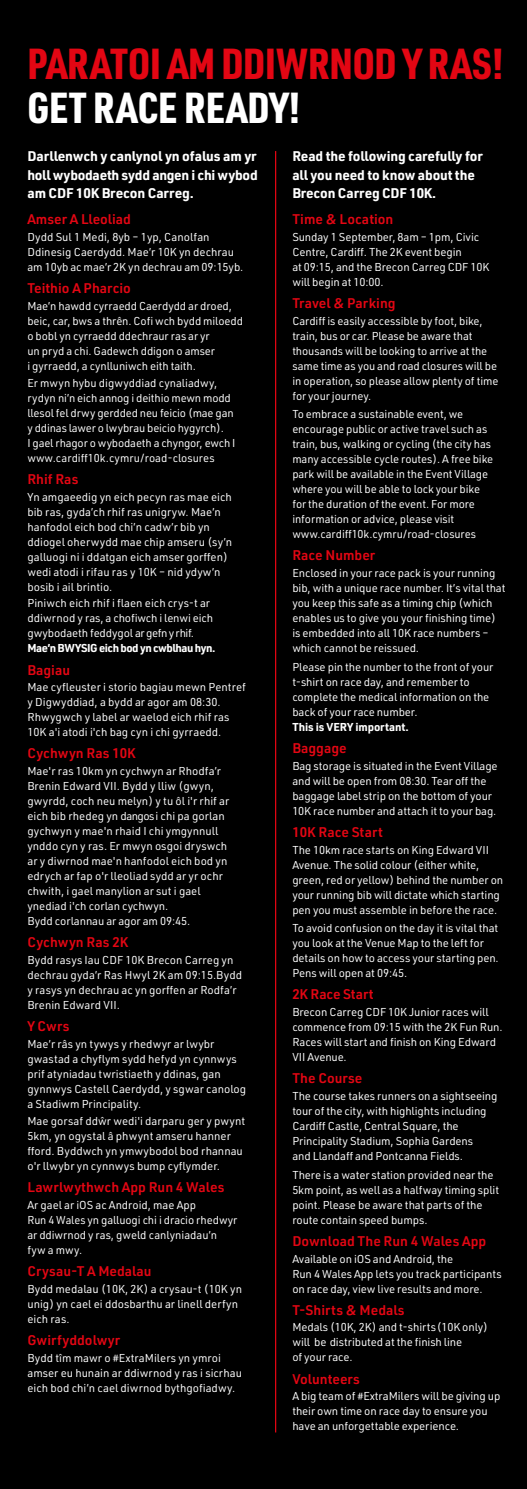
<style>
.page{position:relative;width:527px;height:1489px;background:#fff}
.page>*{position:absolute;margin:0;border:0;box-sizing:border-box;transform-origin:0 0}
.t1{font:900 42.5px "URWDIN Cond";letter-spacing:-.005em;color:#e30613}
.t2{font:900 42.5px "URWDIN Cond";letter-spacing:.01em;color:#fff}
.t3{font:600 13.75px "URWDIN";color:#e30613}
.t4{font:700 13.75px/18.8px "URWDIN";letter-spacing:-.01em;color:#fff;text-align:justify}
.t5{font:11.25px/15px "URWDIN";letter-spacing:-.01em;color:#fff}
.t6{font:700 11.25px "URWDIN";letter-spacing:-.03em;color:#fff}
.t7{font:700 11.25px "URWDIN";letter-spacing:-.01em;color:#fff}
</style>
<div class="page">
<div style="left:2px;top:0;width:524px;height:1487px;background:#000"></div>
<hr style="left:275px;top:151px;width:1px;height:1281px;background:#e30613">
<h1 class="t1" style="left:27px;top:35px;width:477px">PARATOI AM DDIWRNOD Y RAS!</h1>
<h1 class="t2" style="left:27px;top:79px;width:274px">GET RACE READY!</h1>
<p class="t4" style="left:27px;top:146px;width:231px">Darllenwch y canlynol yn ofalus am yr holl wybodaeth sydd angen i chi wybod am CDF 10K Brecon Carreg.</p>
<p class="t4" style="left:292px;top:146px;width:192px;text-align:left">Read the following carefully for all you need to know about the<br>Brecon Carreg CDF 10K.</p>
<p class="t3" style="left:292px;top:210px;width:102px">Time &amp; Location</p>
<p class="t5" style="left:292px;top:229px;width:198px">Sunday 1 September, 8am – 1pm, Civic<br>Centre, Cardiff. The 2K event begin<br>at 09:15, and the Brecon Carreg CDF 10K will begin at 10:00.</p>
<p class="t3" style="left:292px;top:294px;width:105px">Travel &amp; Parking</p>
<p class="t5" style="left:292px;top:313px;width:207px">Cardiff is easily accessible by foot, bike, train, bus or car. Please be aware that thousands will be looking to arrive at the same time as you and road closures will be in operation, so please allow plenty of time for your journey.</p>
<p class="t5" style="left:292px;top:406px;width:202px">To embrace a sustainable event, we encourage public or active travel such as train, bus, walking or cycling (the city has many accessible cycle routes). A free bike park will be available in the Event Village where you will be able to lock your bike for the duration of the event. For more information or advice, please visit www.cardiff10k.cymru/road-closures</p>
<p class="t3" style="left:292px;top:546px;width:84px">Race Number</p>
<p class="t5" style="left:292px;top:565px;width:214px">Enclosed in your race pack is your running bib, with a unique race number. It’s vital that you keep this safe as a timing chip (which enables us to give you your finishing time) is embedded into all 10K race numbers – which cannot be reissued.</p>
<p class="t5" style="left:292px;top:659px;width:202px">Please pin the number to the front of your t-shirt on race day, and remember to complete the medical information on the back of your race number.</p>
<p class="t7" style="left:292px;top:719px;width:118px">This is VERY important.</p>
<p class="t3" style="left:292px;top:738px;width:56px">Baggage</p>
<p class="t5" style="left:292px;top:758px;width:207px">Bag storage is situated in the Event Village and will be open from 08:30. Tear off the baggage label strip on the bottom of your 10K race number and attach it to your bag.</p>
<p class="t3" style="left:292px;top:822px;width:92px">10K Race Start</p>
<p class="t5" style="left:292px;top:841px;width:212px">The 10km race starts on King Edward VII Avenue. The solid colour (either white, green, red or yellow) behind the number on your running bib will dictate which starting pen you must assemble in before the race.</p>
<p class="t5" style="left:292px;top:920px;width:208px">To avoid confusion on the day it is vital that you look at the Venue Map to the left for details on how to access your starting pen.<br>Pens will open at 09:45.</p>
<p class="t3" style="left:292px;top:985px;width:83px">2K Race Start</p>
<p class="t5" style="left:292px;top:1004px;width:211px">Brecon Carreg CDF 10K Junior races will commence from 09:15 with the 2K Fun Run.<br>Races will start and finish on King Edward<br>VII Avenue.</p>
<p class="t3" style="left:292px;top:1068px;width:71px">The Course</p>
<p class="t5" style="left:292px;top:1088px;width:206px">The course takes runners on a sightseeing tour of the city, with highlights including Cardiff Castle, Central Square, the Principality Stadium, Sophia Gardens<br>and Llandaff and Pontcanna Fields.</p>
<p class="t5" style="left:292px;top:1166px;width:208px">There is a water station provided near the 5km point, as well as a halfway timing split point. Please be aware that parts of the route contain speed bumps.</p>
<p class="t3" style="left:292px;top:1231px;width:195px">Download The Run 4 Wales App</p>
<p class="t5" style="left:292px;top:1250px;width:211px">Available on iOS and Android, the<br>Run 4 Wales App lets you track participants on race day, view live results and more.</p>
<p class="t3" style="left:292px;top:1300px;width:113px">T-Shirts &amp; Medals</p>
<p class="t5" style="left:292px;top:1319px;width:197px">Medals (10K, 2K) and t-shirts (10K only) will be distributed at the finish line<br>of your race.</p>
<p class="t3" style="left:292px;top:1369px;width:69px">Volunteers</p>
<p class="t5" style="left:292px;top:1388px;width:209px">A big team of #ExtraMilers will be giving up their own time on race day to ensure you have an unforgettable experience.</p>
<p class="t3" style="left:27px;top:210px;width:105px">Amser A Lleoliad</p>
<p class="t5" style="left:27px;top:229px;width:217px">Dydd Sul 1 Medi, 8yb – 1yp, Canolfan<br>Ddinesig Caerdydd. Mae’r 10K yn dechrau am 10yb ac mae’r 2K yn dechrau am 09:15yb.</p>
<p class="t3" style="left:27px;top:279px;width:105px">Teithio A Pharcio</p>
<p class="t5" style="left:27px;top:298px;width:217px">Mae’n hawdd cyrraedd Caerdydd ar droed, beic, car, bws a thrên. Cofi wch bydd miloedd o bobl yn cyrraedd ddechraur ras ar yr<br>un pryd a chi. Gadewch ddigon o amser<br>i gyrraedd, a cynlluniwch eith taith.</p>
<p class="t5" style="left:27px;top:375px;width:209px">Er mwyn hybu digwyddiad cynaliadwy, rydyn ni’n eich annog i deithio mewn modd llesol fel drwy gerdded neu feicio (mae gan y ddinas lawer o lwybrau beicio hygyrch).<br>I gael rhagor o wybodaeth a chyngor, ewch I www.cardiff10k.cymru/road-closures</p>
<p class="t3" style="left:27px;top:469px;width:53px">Rhif Ras</p>
<p class="t5" style="left:27px;top:488px;width:206px">Yn amgaeedig yn eich pecyn ras mae eich bib ras, gyda’ch rhif ras unigryw. Mae’n hanfodol eich bod chi’n cadw’r bib yn ddiogel oherwydd mae chip amseru (sy’n galluogi ni i ddatgan eich amser gorffen) wedi atodi i rifau ras y 10K – nid ydyw’n bosib i ail brintio.</p>
<p class="t5" style="left:27px;top:595px;width:187px">Piniwch eich rhif i flaen eich crys-t ar ddiwrnod y ras, a chofiwch i lenwi eich gwybodaeth feddygol ar gefn y rhif.</p>
<p class="t6" style="left:27px;top:640px;width:189px">Mae’n BWYSIG eich bod yn cwblhau hyn.</p>
<p class="t3" style="left:27px;top:660px;width:44px">Bagiau</p>
<p class="t5" style="left:27px;top:679px;width:220px">Mae cyfleuster i storio bagiau mewn Pentref y Digwyddiad, a bydd ar agor am 08:30.<br>Rhwygwch y label ar waelod eich rhif ras 10K a'i atodi i'ch bag cyn i chi gyrraedd.</p>
<p class="t3" style="left:27px;top:744px;width:110px">Cychwyn Ras 10K</p>
<p class="t5" style="left:27px;top:763px;width:203px">Mae'r ras 10km yn cychwyn ar Rhodfa’r Brenin Edward VII. Bydd y lliw (gwyn, gwyrdd, coch neu melyn) y tu ôl i'r rhif ar eich bib rhedeg yn dangos i chi pa gorlan gychwyn y mae'n rhaid I chi ymgynnull ynddo cyn y ras. Er mwyn osgoi dryswch ar y diwrnod mae'n hanfodol eich bod yn edrych ar fap o'r lleoliad sydd ar yr ochr chwith, i gael manylion ar sut i gael ynediad i'ch corlan cychwyn.<br>Bydd corlannau ar agor am 09:45.</p>
<p class="t3" style="left:27px;top:933px;width:102px">Cychwyn Ras 2K</p>
<p class="t5" style="left:27px;top:952px;width:216px">Bydd rasys Iau CDF 10K Brecon Carreg yn dechrau gyda’r Ras Hwyl 2K am 09:15.Bydd y rasys yn dechrau ac yn gorffen ar Rodfa’r Brenin Edward VII.</p>
<p class="t3" style="left:27px;top:1017px;width:43px">Y Cwrs</p>
<p class="t5" style="left:27px;top:1036px;width:220px">Mae’r râs yn tywys y rhedwyr ar lwybr gwastad a chyflym sydd hefyd yn cynnwys prif atyniadau twristiaeth y ddinas, gan gynnwys Castell Caerdydd, y sgwar canolog a Stadiwm Principality.</p>
<p class="t5" style="left:27px;top:1112px;width:219px">Mae gorsaf ddŵr wedi'i darparu ger y pwynt 5km, yn ogystal â phwynt amseru hanner fford. Byddwch yn ymwybodol bod rhannau o'r llwybr yn cynnwys bump cyflymder.</p>
<p class="t3" style="left:27px;top:1177px;width:198px">Lawrlwythwch App Run 4 Wales</p>
<p class="t5" style="left:27px;top:1196px;width:211px">Ar gael ar iOS ac Android, mae App<br>Run 4 Wales yn galluogi chi i dracio rhedwyr ar ddiwrnod y ras, gweld canlyniadau’n fyw a mwy.</p>
<p class="t3" style="left:27px;top:1261px;width:125px">Crysau-T A Medalau</p>
<p class="t5" style="left:27px;top:1280px;width:216px">Bydd medalau (10K, 2K) a crysau-t (10K yn unig) yn cael ei ddosbarthu ar linell derfyn eich ras.</p>
<p class="t3" style="left:27px;top:1330px;width:94px">Gwirfyddolwyr</p>
<p class="t5" style="left:27px;top:1349px;width:216px">Bydd tîm mawr o #ExtraMilers yn ymroi amser eu hunain ar ddiwrnod y ras i sicrhau eich bod chi’n cael diwrnod bythgofiadwy.</p>
</div>
